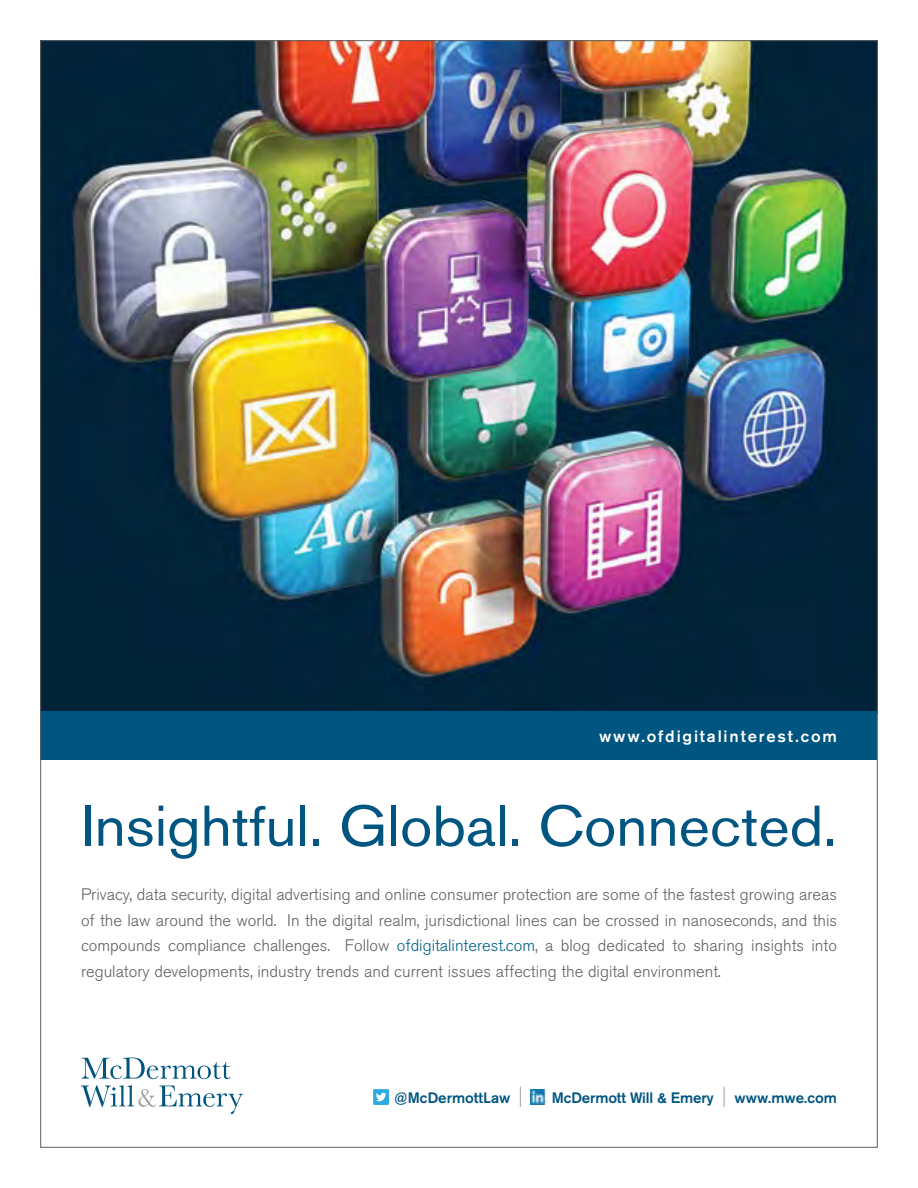
<style>
.page{position:relative;width:918px;height:1188px;background:#fff}
.page>*{position:absolute;margin:0;border:0;box-sizing:border-box;transform-origin:0 0}
.t1{font:56.85px "Akzidenz Grotesk BQ";color:#005581;scale:1.05 1}
.t2{font:300 16.5px/25.5px "Akzidenz Grotesk BQ";color:#5f6062;text-align:justify}
.t3{font:500 16.5px "Akzidenz Grotesk BQ";letter-spacing:.11em;color:#fff}
.t4{font:500 15px "Akzidenz Grotesk BE";letter-spacing:-.01em;color:#005581}
.t5{font:500 15px "Akzidenz Grotesk BQ";color:#005581}
.s1{color:#016089}
</style>
<div class="page">
<img style="left:42px;top:42px;width:834px;height:670px">
<div style="left:40px;top:712px;width:838px;height:48px;background:#005581"></div>
<svg style="left:82px;top:1058px;width:148px;height:21px"></svg>
<svg style="left:81px;top:1085px;width:162px;height:29px"></svg>
<svg style="left:373px;top:1089px;width:16px;height:16px"></svg>
<img style="left:530px;top:1090px;width:18px;height:14px">
<svg style="left:520px;top:1087px;width:1px;height:20px"></svg>
<svg style="left:724px;top:1087px;width:1px;height:20px"></svg>
<p class="t3" style="left:599px;top:726px;width:239px">www.ofdigitalinterest.com</p>
<h1 class="t1" style="left:81px;top:792px;width:722px">Insightful. Global. Connected.</h1>
<p class="t2" style="left:81px;top:882px;width:758px">Privacy, data security, digital advertising and online consumer protection are some of the fastest growing areas of the law around the world. In the digital realm, jurisdictional lines can be crossed in nanoseconds, and this compounds compliance challenges. Follow <span class="s1">ofdigitalinterest.com</span>, a blog dedicated to sharing insights into regulatory developments, industry trends and current issues affecting the digital environment.</p>
<p class="t4" style="left:394px;top:1088px;width:118px">@McDermottLaw</p>
<p class="t4" style="left:552px;top:1088px;width:163px">McDermott Will &amp; Emery</p>
<p class="t5" style="left:735px;top:1088px;width:104px">www.mwe.com</p>
</div>
